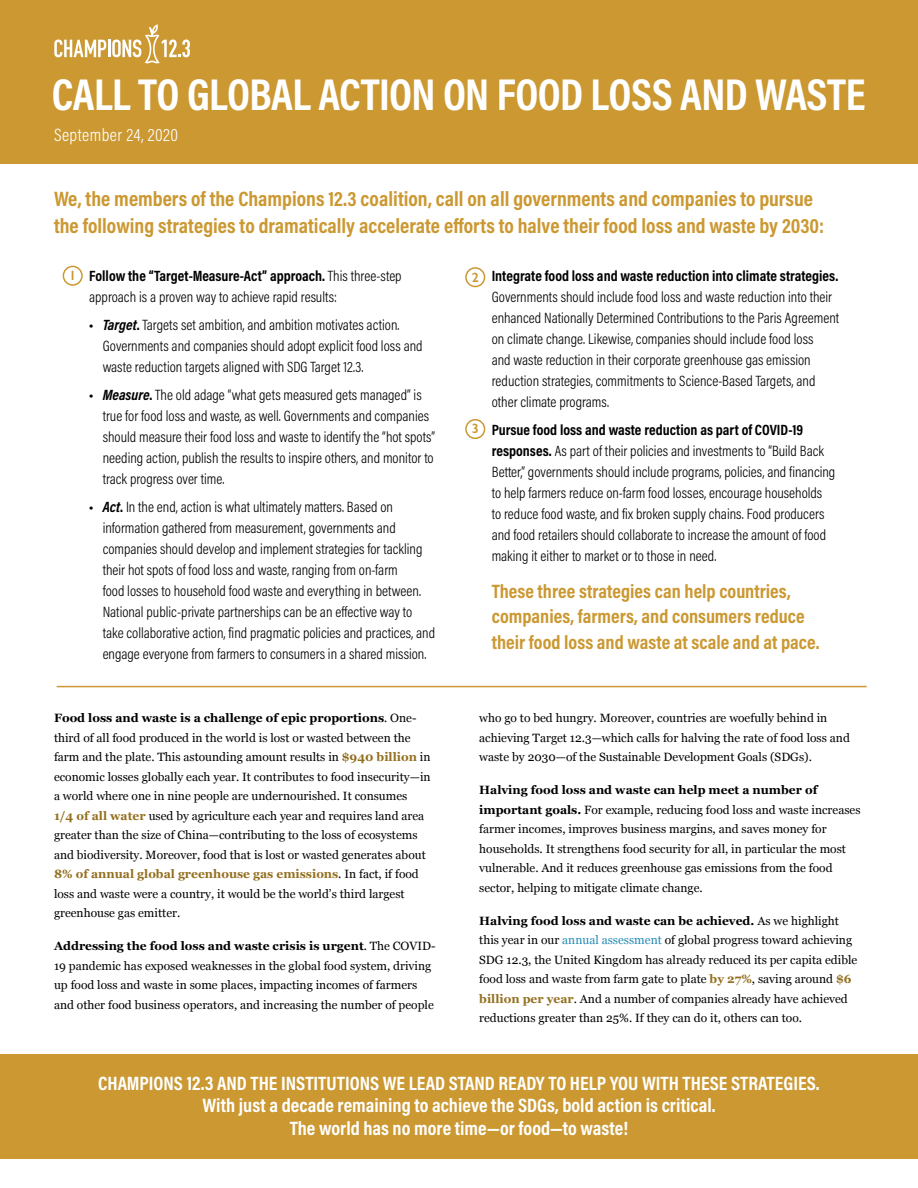
<style>
.page{position:relative;width:918px;height:1188px;background:#fff}
.page>*{position:absolute;margin:0;border:0;box-sizing:border-box;transform-origin:0 0}
.t1{font:700 45px "Acumin Pro Cond";letter-spacing:-.015em;color:#fff}
.t2{font:700 21px/27px "Acumin Pro Cond";color:#cb9831}
.t3{font:700 19.5px/22.5px "Acumin Pro Cond";color:#fff;text-align:center}
.t4{font:700 19.5px/25.5px "Acumin Pro Cond";color:#cb9831}
.t5{font:300 18px "Acumin Pro Cond";letter-spacing:.025em;color:#fff}
.t6{font:300 15px/21px "Acumin Pro Cond";color:#000}
.t7{font:700 15px "Acumin Pro Cond";color:#000}
.t8{font:600 13.5px "Gill Sans";color:#cb9831}
.t9{font:12px/19.5px "Georgia";color:#000}
.s1{font-weight:700}
.s2{font-family:"Myriad Pro";font-weight:400}
.s3{font-weight:700;font-style:italic}
.s4{font-style:italic}
.s5{font-weight:700;color:#947020}
.s6{color:#258bb5}
</style>
<div class="page">
<div style="left:0;top:0;width:918px;height:164px;background:#cb9831"></div>
<svg style="left:54px;top:24px;width:136px;height:39px"></svg>
<div style="left:0;top:1054px;width:918px;height:105px;background:#cb9831"></div>
<hr style="left:57px;top:686px;width:810px;height:1px;background:#cb9831">
<div style="left:63px;top:266px;width:20px;height:20px;border:2px solid #cb9831;border-radius:50%"></div>
<div style="left:465px;top:267px;width:20px;height:20px;border:2px solid #cb9831;border-radius:50%"></div>
<div style="left:465px;top:419px;width:20px;height:20px;border:2px solid #cb9831;border-radius:50%"></div>
<h1 class="t1" style="left:52px;top:64px;width:815px">CALL TO GLOBAL ACTION ON FOOD LOSS AND WASTE</h1>
<h3 class="t5" style="left:54px;top:123px;width:126px">September 24, 2020</h3>
<h2 class="t2" style="left:54px;top:185px;width:772px">We, the members of the Champions 12.3 coalition, call on all governments and companies to pursue the following strategies to dramatically accelerate efforts to halve their food loss and waste by 2030:</h2>
<p class="t6" style="left:89px;top:265px;width:314px"><span class="s1">Follow the “Target-Measure-Act” approach.</span> This three-step approach is a proven way to achieve rapid results:</p>
<p class="t6" style="left:103px;top:314px;width:321px;text-indent:-14px"><span class="s2">•</span> <span class="s3">Target</span><span class="s1">.</span> Targets set ambition, and ambition motivates action.<br>Governments and companies should adopt explicit food loss and waste reduction targets aligned with SDG Target 12.3.</p>
<p class="t6" style="left:103px;top:384px;width:334px;text-indent:-14px"><span class="s2">•</span> <span class="s3">Measure</span><span class="s1">.</span> The old adage “what gets measured gets managed” is true for food loss and waste, as well. Governments and companies should measure their food loss and waste to identify the “hot spots” needing action, publish the results to inspire others, and monitor to track progress over time.</p>
<p class="t6" style="left:103px;top:496px;width:334px;text-indent:-14px"><span class="s2">•</span> <span class="s3">Act</span><span class="s1">.</span> In the end, action is what ultimately matters. Based on information gathered from measurement, governments and companies should develop and implement strategies for tackling their hot spots of food loss and waste, ranging from on-farm<br>food losses to household food waste and everything in between.<br>National public-private partnerships can be an effective way to take collaborative action, find pragmatic policies and practices, and engage everyone from farmers to consumers in a shared mission.</p>
<p class="t8" style="left:69px;top:267px;width:9px">1</p>
<p class="t8" style="left:472px;top:269px;width:9px">2</p>
<p class="t8" style="left:472px;top:421px;width:9px">3</p>
<p class="t7" style="left:492px;top:266px;width:348px">Integrate food loss and waste reduction into climate strategies.</p>
<p class="t6" style="left:492px;top:286px;width:349px">Governments should include food loss and waste reduction into their enhanced Nationally Determined Contributions to the Paris Agreement on climate change. Likewise, companies should include food loss<br>and waste reduction in their corporate greenhouse gas emission reduction strategies, commitments to Science-Based Targets, and other climate programs.</p>
<p class="t6" style="left:492px;top:419px;width:345px"><span class="s1">Pursue food loss and waste reduction as part of COVID-19 responses.</span> As part of their policies and investments to “Build Back Better,” governments should include programs, policies, and financing to help farmers reduce on-farm food losses, encourage households to reduce food waste, and fix broken supply chains. Food producers and food retailers should collaborate to increase the amount of food making it either to market or to those in need.</p>
<h3 class="t4" style="left:492px;top:578px;width:329px">These three strategies can help countries, companies, farmers, and consumers reduce their food loss and waste at scale and at pace.</h3>
<p class="t9" style="left:54px;top:708px;width:378px"><span class="s1">Food loss and waste is a challenge of epic proportions</span><span class="s4">.</span> One&shy;third of all food produced in the world is lost or wasted between the farm and the plate. This astounding amount results in <span class="s5">$940 billion</span> in economic losses globally each year. It contributes to food insecurity—in a world where one in nine people are undernourished. It consumes<br><span class="s5">1/4 of all water</span> used by agriculture each year and requires land area greater than the size of China—contributing to the loss of ecosystems and biodiversity. Moreover, food that is lost or wasted generates about <span class="s5">8% of annual global greenhouse gas emissions</span>. In fact, if food loss and waste were a country, it would be the world’s third largest greenhouse gas emitter.</p>
<p class="t9" style="left:54px;top:936px;width:383px"><span class="s1">Addressing the food loss and waste crisis is urgent</span><span class="s4">.</span> The COVID-19 pandemic has exposed weaknesses in the global food system, driving up food loss and waste in some places, impacting incomes of farmers and other food business operators, and increasing the number of people</p>
<p class="t9" style="left:479px;top:708px;width:372px">who go to bed hungry. Moreover, countries are woefully behind in achieving Target 12.3—which calls for halving the rate of food loss and waste by 2030—of the Sustainable Development Goals (SDGs).</p>
<p class="t9" style="left:479px;top:780px;width:383px"><span class="s1">Halving food loss and waste can help meet a number of important goals.</span> For example, reducing food loss and waste increases farmer incomes, improves business margins, and saves money for households. It strengthens food security for all, in particular the most vulnerable. And it reduces greenhouse gas emissions from the food sector, helping to mitigate climate change.</p>
<p class="t9" style="left:479px;top:911px;width:380px"><span class="s1">Halving food loss and waste can be achieved.</span> As we highlight this year in our <span class="s6">annual assessment</span> of global progress toward achieving SDG 12.3, the United Kingdom has already reduced its per capita edible food loss and waste from farm gate to plate <span class="s5">by 27%</span>, saving around <span class="s5">$6 billion per year</span>. And a number of companies already have achieved reductions greater than 25%. If they can do it, others can too.</p>
<h3 class="t3" style="left:98px;top:1071px;width:723px">CHAMPIONS 12.3 AND THE INSTITUTIONS WE LEAD STAND READY TO HELP YOU WITH THESE STRATEGIES.<br>With just a decade remaining to achieve the SDGs, bold action is critical.<br>The world has no more time—or food—to waste!</h3>
</div>
